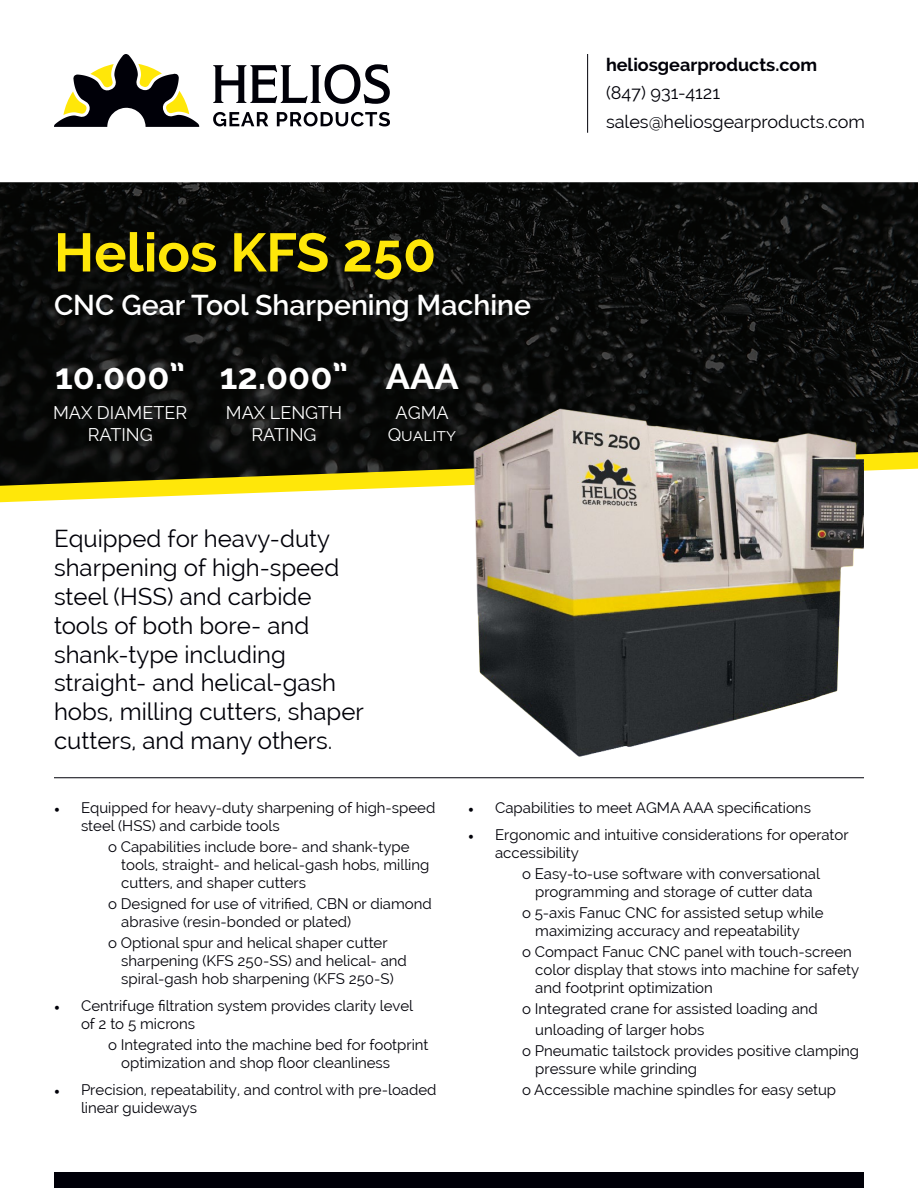
<style>
.page{position:relative;width:918px;height:1188px;background:#fff}
.page>*{position:absolute;margin:0;border:0;box-sizing:border-box;transform-origin:0 0}
.t1{font:700 54px "Raleway";color:#ffe709}
.t2{font:700 36px "Raleway";color:#fff}
.t3{font:600 28.5px "Raleway";color:#fff}
.t4{font:24px/28.8px "Raleway";color:#000008}
.t5{font:18px/21.6px "Raleway";color:#fff;text-align:center}
.t6{font:18px "Raleway";color:#000008}
.t7{font:700 18px "Raleway";color:#000008}
.t8{font:15px/18px "Raleway";color:#000008}
.s1{font-family:"Minion Pro"}
</style>
<div class="page">
<svg style="left:213px;top:112px;width:55px;height:14px"></svg>
<svg style="left:277px;top:112px;width:113px;height:14px"></svg>
<svg style="left:213px;top:64px;width:177px;height:40px"></svg>
<svg style="left:54px;top:54px;width:145px;height:73px"></svg>
<svg style="left:0;top:486px;width:443px;height:16px"></svg>
<hr style="left:587px;top:54px;width:1px;height:79px;background:#000008">
<img style="left:0;top:182px;width:918px;height:304px">
<img style="left:459px;top:402px;width:405px;height:355px">
<hr style="left:54px;top:777px;width:810px;height:1px;background:#000008">
<div style="left:54px;top:1173px;width:810px;height:15px;background:#000008"></div>
<p class="t1" style="left:54px;top:222px;width:384px">Helios KFS 250</p>
<p class="t3" style="left:54px;top:289px;width:479px">CNC Gear Tool Sharpening Machine</p>
<p class="t2" style="left:55px;top:356px;width:132px">10.000”</p>
<p class="t5" style="left:53px;top:402px;width:136px">MAX DIAMETER<br>RATING</p>
<p class="t2" style="left:220px;top:356px;width:130px">12.000”</p>
<p class="t5" style="left:226px;top:402px;width:118px">MAX LENGTH<br>RATING</p>
<p class="t2" style="left:386px;top:356px;width:74px">AAA</p>
<p class="t5" style="left:388px;top:402px;width:70px">AGMA<br>Quality</p>
<p class="t4" style="left:54px;top:524px;width:287px">Equipped for heavy-duty sharpening of high-speed steel (HSS) and carbide tools of both bore- and</p>
<p class="t4" style="left:54px;top:640px;width:311px">shank-type including straight- and helical-gash hobs, milling cutters, shaper cutters, and many others.</p>
<p class="t7" style="left:606px;top:54px;width:213px">heliosgearproducts.com</p>
<p class="t6" style="left:606px;top:83px;width:116px">(847) 931-4121</p>
<p class="t6" style="left:606px;top:111px;width:261px">sales@heliosgearproducts.com</p>
<p class="t8" style="left:81px;top:799px;width:356px;text-indent:-27px"><span class="s1">•</span> Equipped for heavy-duty sharpening of high-speed steel (HSS) and carbide tools</p>
<p class="t8" style="left:108px;top:838px;width:303px">o Capabilities include bore- and shank-type</p>
<p class="t8" style="left:121px;top:856px;width:310px">tools, straight- and helical-gash hobs, milling</p>
<p class="t8" style="left:121px;top:874px;width:186px">cutters, and shaper cutters</p>
<p class="t8" style="left:121px;top:895px;width:312px;text-indent:-13px">o Designed for use of vitrified, CBN or diamond abrasive (resin-bonded or plated)</p>
<p class="t8" style="left:108px;top:934px;width:281px">o Optional spur and helical shaper cutter</p>
<p class="t8" style="left:121px;top:952px;width:287px">sharpening (KFS 250-SS) and helical- and</p>
<p class="t8" style="left:121px;top:970px;width:274px">spiral-gash hob sharpening (KFS 250-S)</p>
<p class="t8" style="left:81px;top:997px;width:334px;text-indent:-27px"><span class="s1">•</span> Centrifuge filtration system provides clarity level of 2 to 5 microns</p>
<p class="t8" style="left:121px;top:1036px;width:309px;text-indent:-13px">o Integrated into the machine bed for footprint optimization and shop floor cleanliness</p>
<p class="t8" style="left:81px;top:1081px;width:357px;text-indent:-27px"><span class="s1">•</span> Precision, repeatability, and control with pre-loaded linear guideways</p>
<p class="t8" style="left:468px;top:799px;width:344px"><span class="s1">•</span> Capabilities to meet AGMA AAA specifications</p>
<p class="t8" style="left:495px;top:826px;width:355px;text-indent:-27px"><span class="s1">•</span> Ergonomic and intuitive considerations for operator accessibility</p>
<p class="t8" style="left:522px;top:865px;width:300px;text-align:center">o Easy-to-use software with conversational programming and storage of cutter data</p>
<p class="t8" style="left:522px;top:904px;width:303px">o 5-axis Fanuc CNC for assisted setup while</p>
<p class="t8" style="left:535px;top:922px;width:266px">maximizing accuracy and repeatability</p>
<p class="t8" style="left:535px;top:943px;width:325px;text-indent:-13px">o Compact Fanuc CNC panel with touch-screen color display that stows into machine for safety and footprint optimization</p>
<p class="t8" style="left:522px;top:1000px;width:297px">o Integrated crane for assisted loading and</p>
<p class="t8" style="left:522px;top:1019px;width:339px;line-height:21px;text-indent:13px">unloading of larger hobs<br>o Pneumatic tailstock provides positive clamping</p>
<p class="t8" style="left:522px;top:1058px;width:316px;line-height:21px;text-indent:13px">pressure while grinding<br>o Accessible machine spindles for easy setup</p>
</div>
